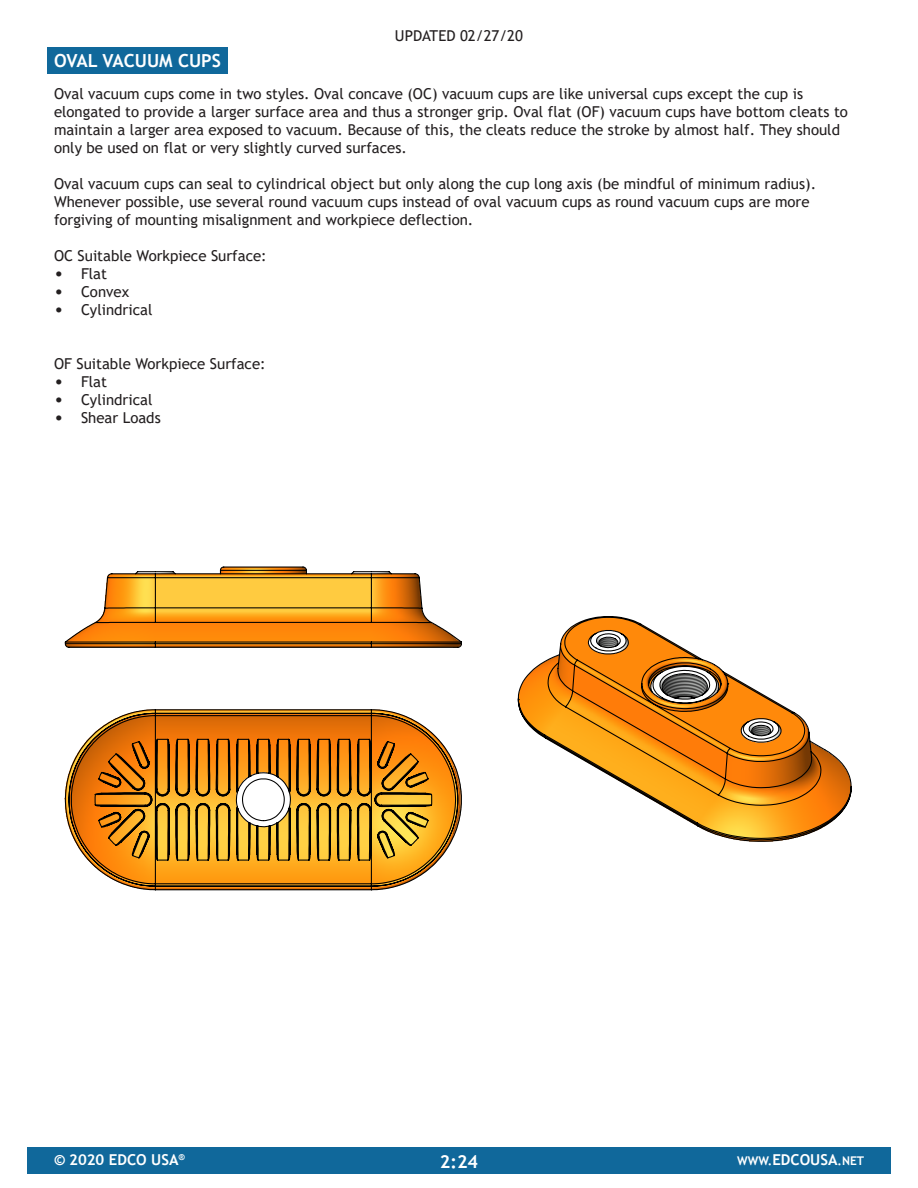
<style>
.page{position:relative;width:918px;height:1188px;background:#fff}
.page>*{position:absolute;margin:0;border:0;box-sizing:border-box;transform-origin:0 0}
.t1{font:700 18px "Trebuchet MS";color:#fff}
.t2{font:15px/18px "Trebuchet MS";color:#231f20}
.t3{font:700 15px "Trebuchet MS";color:#fff}
.t4{font:700 12px "Trebuchet MS";color:#fff}
.s1{font-size:18px}
.s2{font-size:15px}
</style>
<div class="page">
<div style="left:27px;top:1147px;width:864px;height:27px;background:#10689b"></div>
<div style="left:47px;top:47px;width:181px;height:27px;background:#10689b"></div>
<svg style="left:64px;top:566px;width:398px;height:82px"></svg>
<svg style="left:517px;top:616px;width:335px;height:226px"></svg>
<svg style="left:64px;top:709px;width:398px;height:182px;background:#cd8e36"></svg>
<p class="t2" style="left:395px;top:26px;width:130px">UPDATED 02/27/20</p>
<p class="t1" style="left:54px;top:50px;width:169px">OVAL VACUUM CUPS</p>
<p class="t2" style="left:54px;top:84px;width:796px">Oval vacuum cups come in two styles. Oval concave (OC) vacuum cups are like universal cups except the cup is elongated to provide a larger surface area and thus a stronger grip. Oval flat (OF) vacuum cups have bottom cleats to maintain a larger area exposed to vacuum. Because of this, the cleats reduce the stroke by almost half. They should only be used on flat or very slightly curved surfaces.</p>
<p class="t2" style="left:54px;top:174px;width:764px">Oval vacuum cups can seal to cylindrical object but only along the cup long axis (be mindful of minimum radius).<br>Whenever possible, use several round vacuum cups instead of oval vacuum cups as round vacuum cups are more forgiving of mounting misalignment and workpiece deflection.</p>
<p class="t2" style="left:54px;top:246px;width:214px">OC Suitable Workpiece Surface:</p>
<p class="t2" style="left:54px;top:264px;width:55px"><span class="s1">•</span> Flat</p>
<p class="t2" style="left:54px;top:282px;width:77px"><span class="s1">•</span> Convex</p>
<p class="t2" style="left:54px;top:300px;width:100px"><span class="s1">•</span> Cylindrical</p>
<p class="t2" style="left:54px;top:354px;width:213px">OF Suitable Workpiece Surface:</p>
<p class="t2" style="left:54px;top:372px;width:55px"><span class="s1">•</span> Flat</p>
<p class="t2" style="left:54px;top:390px;width:100px"><span class="s1">•</span> Cylindrical</p>
<p class="t2" style="left:54px;top:408px;width:108px"><span class="s1">•</span> Shear Loads</p>
<p class="t3" style="left:54px;top:1151px;width:132px">© 2020 EDCO USA<sup>®</sup></p>
<p class="t1" style="left:440px;top:1150px;width:40px">2:24</p>
<p class="t4" style="left:737px;top:1154px;width:129px">WWW.<span class="s2">EDCOUSA</span>.NET</p>
</div>
